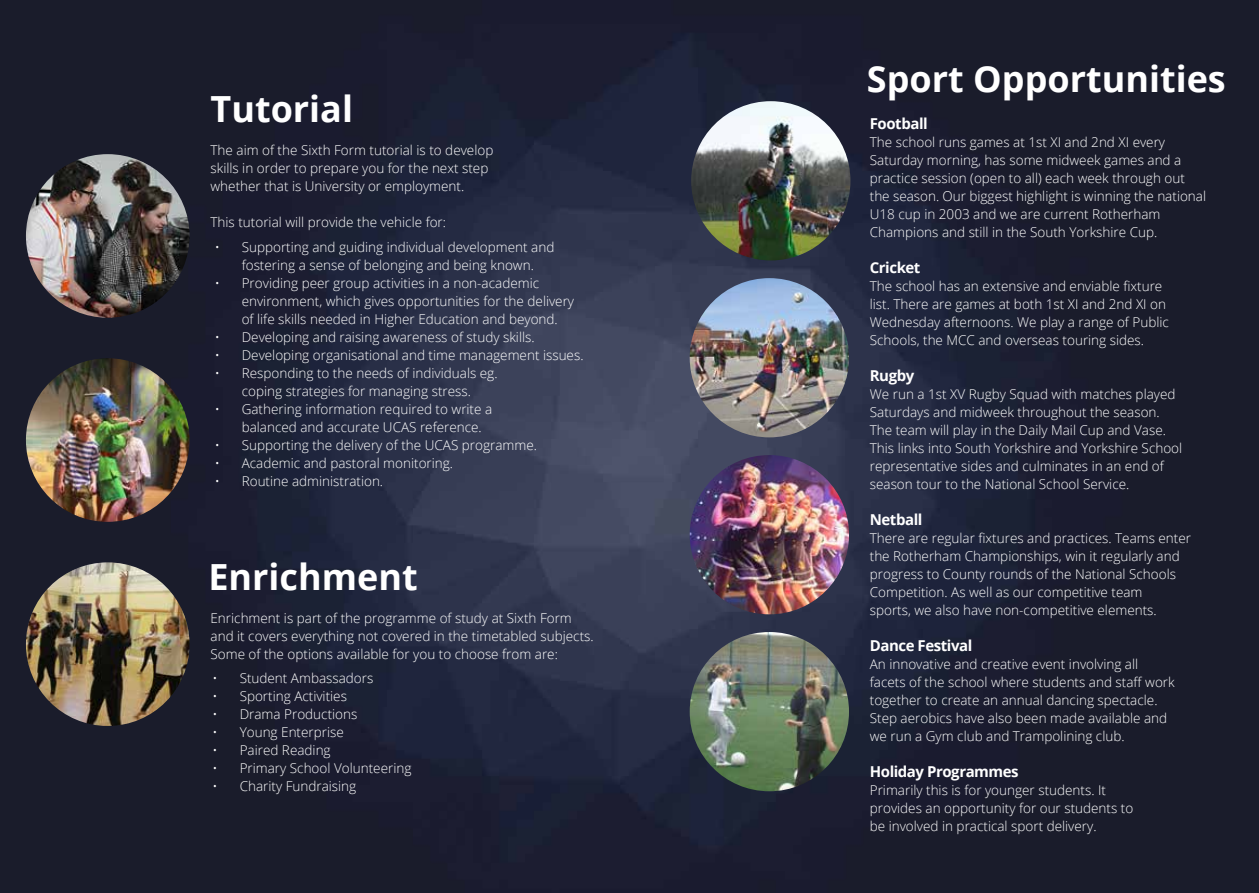
<style>
.page{position:relative;width:1259px;height:893px;background:#fff}
.page>*{position:absolute;margin:0;border:0;box-sizing:border-box;transform-origin:0 0}
.t1{font:700 36px "Open Sans";color:#fff}
.t2{font:700 15px "Open Sans";letter-spacing:-.03em;color:#fff}
.t3{font:300 13.5px/18px "Open Sans";color:#fff}
</style>
<div class="page">
<img style="left:0;top:0;width:1259px;height:893px">
<img style="left:26px;top:562px;width:163px;height:164px;border-radius:82px">
<img style="left:26px;top:154px;width:163px;height:164px;border-radius:82px">
<img style="left:26px;top:358px;width:163px;height:164px;border-radius:82px">
<img style="left:689px;top:632px;width:160px;height:159px;border-radius:80px">
<img style="left:689px;top:455px;width:160px;height:159px;border-radius:80px">
<img style="left:689px;top:278px;width:160px;height:159px;border-radius:80px">
<img style="left:691px;top:101px;width:159px;height:159px;border-radius:80px">
<h1 class="t1" style="left:210px;top:84px;width:144px">Tutorial</h1>
<p class="t3" style="left:210px;top:140px;width:284px">The aim of the Sixth Form tutorial is to develop skills in order to prepare you for the next step whether that is University or employment.</p>
<p class="t3" style="left:210px;top:212px;width:237px">This tutorial will provide the vehicle for:</p>
<p class="t3" style="left:215px;top:238px;width:341px;text-align:center">• Supporting and guiding individual development and fostering a sense of belonging and being known.</p>
<p class="t3" style="left:242px;top:274px;width:334px;text-indent:-27px">• Providing peer group activities in a non-academic environment, which gives opportunities for the delivery of life skills needed in Higher Education and beyond.</p>
<p class="t3" style="left:215px;top:328px;width:321px">• Developing and raising awareness of study skills.</p>
<p class="t3" style="left:215px;top:346px;width:370px">• Developing organisational and time management issues.</p>
<p class="t3" style="left:215px;top:364px;width:284px;text-align:center">• Responding to the needs of individuals eg. coping strategies for managing stress.</p>
<p class="t3" style="left:242px;top:400px;width:252px;text-indent:-27px">• Gathering information required to write a balanced and accurate UCAS reference.</p>
<p class="t3" style="left:215px;top:436px;width:324px">• Supporting the delivery of the UCAS programme.</p>
<p class="t3" style="left:215px;top:454px;width:240px">• Academic and pastoral monitoring.</p>
<p class="t3" style="left:215px;top:472px;width:170px">• Routine administration.</p>
<h1 class="t1" style="left:208px;top:552px;width:211px">Enrichment</h1>
<p class="t3" style="left:210px;top:608px;width:385px">Enrichment is part of the programme of study at Sixth Form and it covers everything not covered in the timetabled subjects.<br>Some of the options available for you to choose from are:</p>
<p class="t3" style="left:213px;top:669px;width:162px">• Student Ambassadors</p>
<p class="t3" style="left:213px;top:687px;width:136px">• Sporting Activities</p>
<p class="t3" style="left:213px;top:705px;width:146px">• Drama Productions</p>
<p class="t3" style="left:213px;top:723px;width:133px">• Young Enterprise</p>
<p class="t3" style="left:213px;top:741px;width:120px">• Paired Reading</p>
<p class="t3" style="left:213px;top:759px;width:200px">• Primary School Volunteering</p>
<p class="t3" style="left:213px;top:777px;width:145px">• Charity Fundraising</p>
<h1 class="t1" style="left:867px;top:54px;width:360px">Sport Opportunities</h1>
<p class="t2" style="left:870px;top:113px;width:59px">Football</p>
<p class="t3" style="left:870px;top:133px;width:338px">The school runs games at 1st XI and 2nd XI every Saturday morning, has some midweek games and a practice session (open to all) each week through out the season. Our biggest highlight is winning the national U18 cup in 2003 and we are current Rotherham Champions and still in the South Yorkshire Cup.</p>
<p class="t2" style="left:870px;top:257px;width:52px">Cricket</p>
<p class="t3" style="left:870px;top:277px;width:301px">The school has an extensive and enviable fixture list. There are games at both 1st XI and 2nd XI on Wednesday afternoons. We play a range of Public Schools, the MCC and overseas touring sides.</p>
<p class="t2" style="left:870px;top:365px;width:46px">Rugby</p>
<p class="t3" style="left:870px;top:385px;width:314px">We run a 1st XV Rugby Squad with matches played Saturdays and midweek throughout the season.<br>The team will play in the Daily Mail Cup and Vase.<br>This links into South Yorkshire and Yorkshire School representative sides and culminates in an end of season tour to the National School Service.</p>
<p class="t2" style="left:870px;top:509px;width:54px">Netball</p>
<p class="t3" style="left:870px;top:529px;width:323px">There are regular fixtures and practices. Teams enter the Rotherham Championships, win it regularly and progress to County rounds of the National Schools Competition. As well as our competitive team<br>sports, we also have non-competitive elements.</p>
<p class="t2" style="left:870px;top:635px;width:104px">Dance Festival</p>
<p class="t3" style="left:870px;top:655px;width:306px">An innovative and creative event involving all facets of the school where students and staff work together to create an annual dancing spectacle.<br>Step aerobics have also been made available and we run a Gym club and Trampolining club.</p>
<p class="t2" style="left:870px;top:761px;width:150px">Holiday Programmes</p>
<p class="t3" style="left:870px;top:781px;width:265px">Primarily this is for younger students. It provides an opportunity for our students to be involved in practical sport delivery.</p>
</div>
